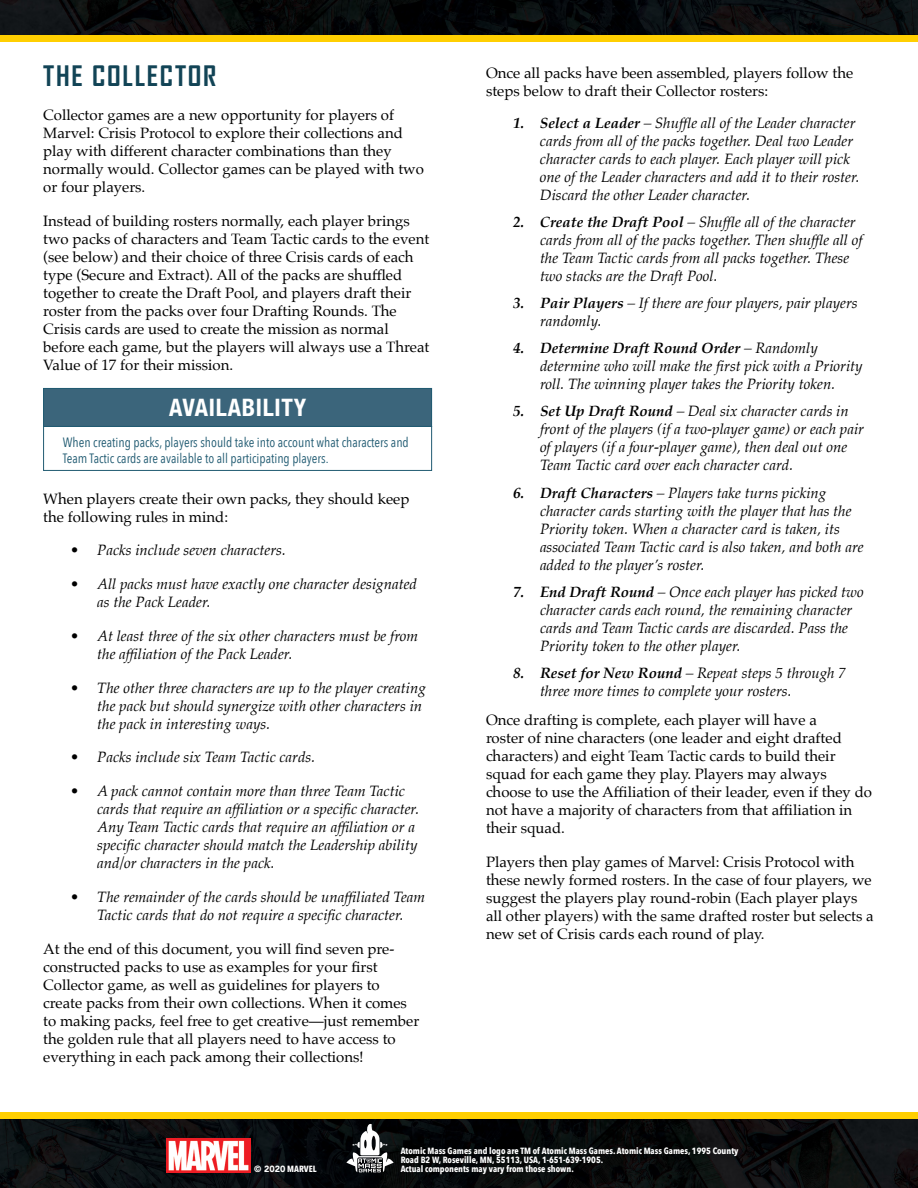
<style>
.page{position:relative;width:918px;height:1188px;background:#fff}
.page>*{position:absolute;margin:0;border:0;box-sizing:border-box;transform-origin:0 0}
.t1{font:700 27px "Agency FB";letter-spacing:.06em;color:#124456;scale:1.06 1}
.t2{font:700 condensed 24px "Helvetica Neue";letter-spacing:.03em;color:#fff}
.t3{font:italic 15px/18px "Palatino";color:#000}
.t4{font:15px/18px "Palatino";color:#000}
.t5{font:13.5px/16.2px "Avenir Next Condensed";color:#215b72}
.t6{font:700 9px/9px "Avenir Next Condensed";color:#fff}
.s1{font-style:normal}
.s2{font-weight:700}
.s3{font-family:"Avenir";font-weight:900}
</style>
<div class="page">
<img style="left:0;top:0;width:918px;height:35px">
<div style="left:0;top:35px;width:918px;height:7px;background:#ffcf01"></div>
<img style="left:0;top:1119px;width:918px;height:69px">
<div style="left:0;top:1112px;width:918px;height:7px;background:#ffcf01"></div>
<div style="left:44px;top:388px;width:388px;height:38px;background:#3b657b"></div>
<div style="left:43px;top:388px;width:389px;height:39px;border:1px solid #215b72"></div>
<div style="left:43px;top:426px;width:389px;height:45px;border:1px solid #215b72"></div>
<svg style="left:346px;top:1124px;width:48px;height:48px"></svg>
<img style="left:167px;top:1139px;width:83px;height:33px">
<h1 class="t1" style="left:43px;top:59px;width:165px">THE COLLECTOR</h1>
<p class="t4" style="left:43px;top:106px;width:382px">Collector games are a new opportunity for players of Marvel: Crisis Protocol to explore their collections and play with different character combinations than they normally would. Collector games can be played with two or four players.</p>
<p class="t4" style="left:43px;top:212px;width:388px">Instead of building rosters normally, each player brings two packs of characters and Team Tactic cards to the event (see below) and their choice of three Crisis cards of each type (Secure and Extract). All of the packs are shuffled together to create the Draft Pool, and players draft their roster from the packs over four Drafting Rounds. The Crisis cards are used to create the mission as normal before each game, but the players will always use a Threat Value of 17 for their mission.</p>
<h2 class="t2" style="left:169px;top:388px;width:139px">AVAILABILITY</h2>
<p class="t5" style="left:63px;top:434px;width:348px">When creating packs, players should take into account what characters and<br>Team Tactic cards are available to all participating players.</p>
<p class="t4" style="left:43px;top:490px;width:368px">When players create their own packs, they should keep the following rules in mind:</p>
<p class="t3" style="left:70px;top:541px;width:217px"><span class="s1">•</span> Packs include seven characters.</p>
<p class="t3" style="left:97px;top:575px;width:321px;text-indent:-27px"><span class="s1">•</span> All packs must have exactly one character designated as the Pack Leader.</p>
<p class="t3" style="left:97px;top:627px;width:323px;text-indent:-27px"><span class="s1">•</span> At least three of the six other characters must be from the affiliation of the Pack Leader.</p>
<p class="t3" style="left:97px;top:678px;width:330px;text-indent:-27px"><span class="s1">•</span> The other three characters are up to the player creating the pack but should synergize with other characters in the pack in interesting ways.</p>
<p class="t3" style="left:70px;top:748px;width:247px"><span class="s1">•</span> Packs include six Team Tactic cards.</p>
<p class="t3" style="left:97px;top:782px;width:323px;text-indent:-27px"><span class="s1">•</span> A pack cannot contain more than three Team Tactic cards that require an affiliation or a specific character.<br>Any Team Tactic cards that require an affiliation or a specific character should match the Leadership ability and/or characters in the pack.</p>
<p class="t3" style="left:70px;top:888px;width:357px;text-align:center"><span class="s1">•</span> The remainder of the cards should be unaffiliated Team<br>Tactic cards that do not require a specific character.</p>
<p class="t4" style="left:43px;top:940px;width:378px">At the end of this document, you will find seven pre&shy;constructed packs to use as examples for your first Collector game, as well as guidelines for players to create packs from their own collections. When it comes to making packs, feel free to get creative—just remember the golden rule that all players need to have access to everything in each pack among their collections!</p>
<p class="t4" style="left:486px;top:64px;width:369px">Once all packs have been assembled, players follow the steps below to draft their Collector rosters:</p>
<p class="t3" style="left:540px;top:113px;width:321px;text-indent:-27px"><span class="s2">1. Select a Leader</span> – Shuffle all of the Leader character cards from all of the packs together. Deal two Leader character cards to each player. Each player will pick one of the Leader characters and add it to their roster.<br>Discard the other Leader character.</p>
<p class="t3" style="left:540px;top:212px;width:324px;text-indent:-27px"><span class="s2">2. Create the Draft Pool</span> – Shuffle all of the character cards from all of the packs together. Then shuffle all of the Team Tactic cards from all packs together. These two stacks are the Draft Pool.</p>
<p class="t3" style="left:540px;top:294px;width:319px;text-indent:-27px"><span class="s2">3. Pair Players</span> – If there are four players, pair players randomly.</p>
<p class="t3" style="left:540px;top:339px;width:324px;text-indent:-27px"><span class="s2">4. Determine Draft Round Order</span> – Randomly determine who will make the first pick with a Priority roll. The winning player takes the Priority token.</p>
<p class="t3" style="left:540px;top:402px;width:326px;text-indent:-27px"><span class="s2">5. Set Up Draft Round</span> – Deal six character cards in front of the players (if a two-player game) or each pair of players (if a four-player game), then deal out one Team Tactic card over each character card.</p>
<p class="t3" style="left:540px;top:483px;width:325px;text-indent:-27px"><span class="s2">6. Draft Characters</span> – Players take turns picking character cards starting with the player that has the Priority token. When a character card is taken, its associated Team Tactic card is also taken, and both are added to the player’s roster.</p>
<p class="t3" style="left:540px;top:582px;width:325px;text-indent:-27px"><span class="s2">7. End Draft Round</span> – Once each player has picked two character cards each round, the remaining character cards and Team Tactic cards are discarded. Pass the Priority token to the other player.</p>
<p class="t3" style="left:540px;top:664px;width:308px;text-indent:-27px"><span class="s2">8. Reset for New Round</span> – Repeat steps 5 through 7 three more times to complete your rosters.</p>
<p class="t4" style="left:486px;top:711px;width:388px">Once drafting is complete, each player will have a<br>roster of nine characters (one leader and eight drafted characters) and eight Team Tactic cards to build their squad for each game they play. Players may always choose to use the Affiliation of their leader, even if they do not have a majority of characters from that affiliation in their squad.</p>
<p class="t4" style="left:486px;top:853px;width:389px">Players then play games of Marvel: Crisis Protocol with these newly formed rosters. In the case of four players, we suggest the players play round-robin (Each player plays all other players) with the same drafted roster but selects a new set of Crisis cards each round of play.</p>
<p class="t6" style="left:401px;top:1146px;width:339px">Atomic Mass Games and logo are TM of Atomic Mass Games. Atomic Mass Games, 1995 County<br>Road B2 W, Roseville, MN, 55113, USA, 1-651-639-1905.</p>
<p class="t6" style="left:254px;top:1164px;width:64px"><span class="s3">© 2020</span> MARVEL</p>
<p class="t6" style="left:401px;top:1164px;width:175px">Actual components may vary from those shown.</p>
</div>
